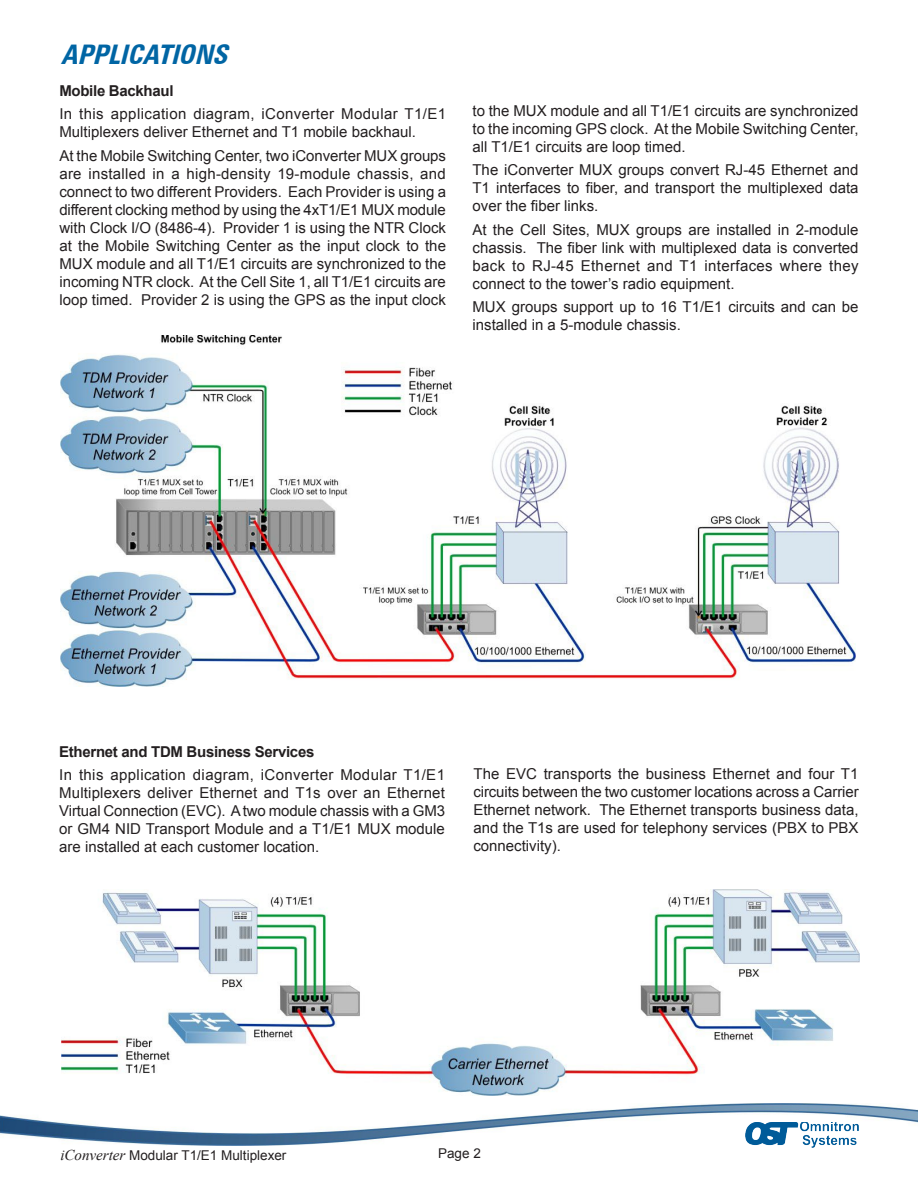
<style>
.page{position:relative;width:918px;height:1188px;background:#fff}
.page>*{position:absolute;margin:0;border:0;box-sizing:border-box;transform-origin:0 0}
.Omnitron_Bullets_Nar{font:italic 700 condensed 27px "Zurich BT";color:#0065a4}
.Plain_Text{font:15px/18px "Arial";color:#231f20;text-align:justify}
.Plain_Text-2{font:700 15px "Arial";letter-spacing:-.02em;color:#231f20}
.t1{font:13.5px "Arial";color:#231f20}
.s1{font-family:"Times New Roman";font-style:italic;font-size:15px}
</style>
<div class="page">
<img style="left:0;top:1103px;width:918px;height:42px">
<img style="left:746px;top:1122px;width:112px;height:26px">
<img style="left:61px;top:335px;width:794px;height:351px">
<img style="left:61px;top:890px;width:799px;height:206px">
<p class="Omnitron_Bullets_Nar" style="left:61px;top:38px;width:176px">APPLICATIONS</p>
<p class="Plain_Text-2" style="left:59px;top:80px;width:116px">Mobile Backhaul</p>
<p class="Plain_Text" style="left:59px;top:105px;width:388px">In this application diagram, iConverter Modular T1/E1<br>Multiplexers deliver Ethernet and T1 mobile backhaul.</p>
<p class="Plain_Text" style="left:59px;top:146px;width:388px">At the Mobile Switching Center, two iConverter MUX groups are installed in a high-density 19-module chassis, and connect to two different Providers. Each Provider is using a different clocking method by using the 4xT1/E1 MUX module with Clock I/O (8486-4). Provider 1 is using the NTR Clock at the Mobile Switching Center as the input clock to the MUX module and all T1/E1 circuits are synchronized to the incoming NTR clock. At the Cell Site 1, all T1/E1 circuits are loop timed. Provider 2 is using the GPS as the input clock</p>
<p class="Plain_Text" style="left:472px;top:102px;width:388px">to the MUX module and all T1/E1 circuits are synchronized to the incoming GPS clock. At the Mobile Switching Center, all T1/E1 circuits are loop timed.</p>
<p class="Plain_Text" style="left:472px;top:161px;width:388px">The iConverter MUX groups convert RJ-45 Ethernet and T1 interfaces to fiber, and transport the multiplexed data over the fiber links.</p>
<p class="Plain_Text" style="left:472px;top:221px;width:388px">At the Cell Sites, MUX groups are installed in 2-module chassis. The fiber link with multiplexed data is converted back to RJ-45 Ethernet and T1 interfaces where they connect to the tower’s radio equipment.</p>
<p class="Plain_Text" style="left:472px;top:298px;width:388px">MUX groups support up to 16 T1/E1 circuits and can be installed in a 5-module chassis.</p>
<p class="Plain_Text-2" style="left:59px;top:742px;width:257px">Ethernet and TDM Business Services</p>
<p class="Plain_Text" style="left:59px;top:766px;width:387px">In this application diagram, iConverter Modular T1/E1<br>Multiplexers deliver Ethernet and T1s over an Ethernet Virtual Connection (EVC). A two module chassis with a GM3 or GM4 NID Transport Module and a T1/E1 MUX module are installed at each customer location.</p>
<p class="Plain_Text" style="left:473px;top:765px;width:387px">The EVC transports the business Ethernet and four T1 circuits between the two customer locations across a Carrier Ethernet network. The Ethernet transports business data, and the T1s are used for telephony services (PBX to PBX connectivity).</p>
<p class="t1" style="left:60px;top:1146px;width:228px"><span class="s1">iConverter</span> Modular T1/E1 Multiplexer</p>
<p class="t1" style="left:438px;top:1144px;width:44px">Page 2</p>
</div>
